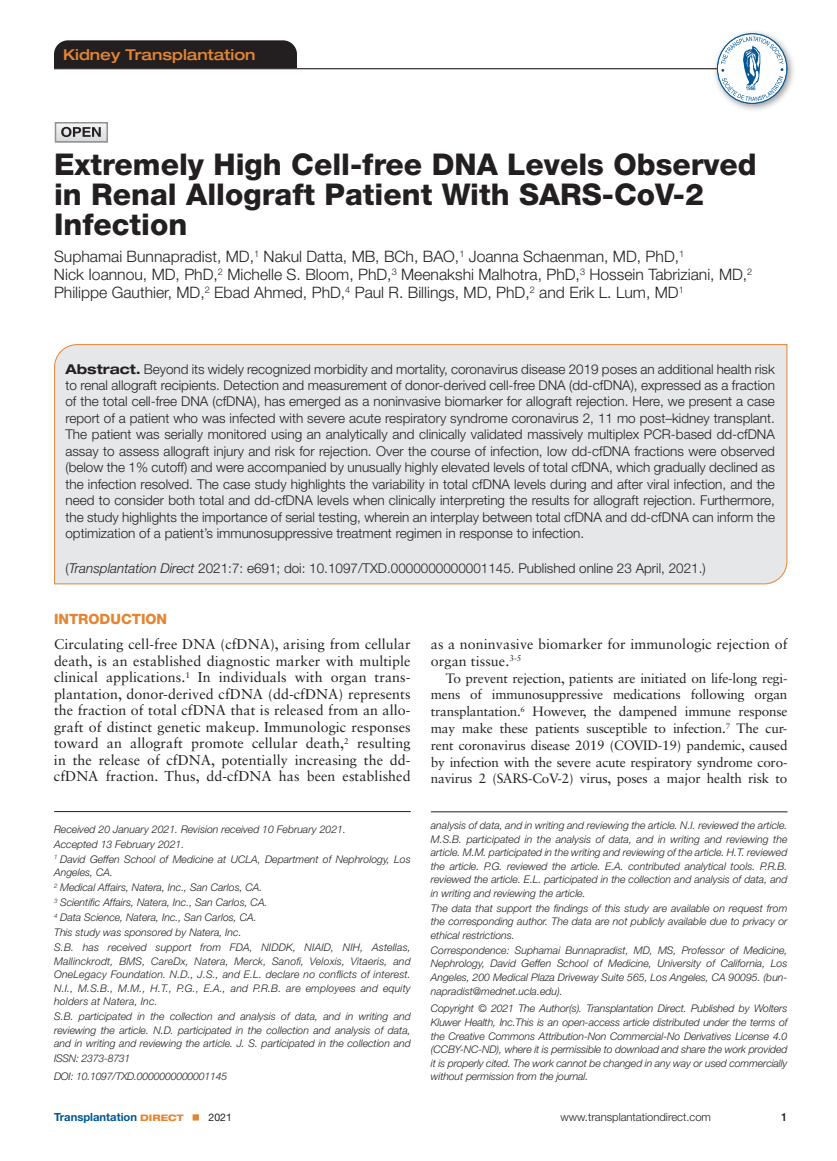
<style>
.page{position:relative;width:837px;height:1161px;background:#fff}
.page>*{position:absolute;margin:0;border:0;box-sizing:border-box;transform-origin:0 0}
.t1{font:800 30px/30px "Helvetica Neue LT Std";color:#231f20}
.t2{font:300 15.75px/18px "Helvetica Neue LT Std";color:#231f20}
.t3{font:500 expanded 15px "Helvetica Neue LT Std";color:#e38634}
.t4{font:14.25px/16.5px "Sabon LT Std";letter-spacing:.005em;color:#231f20;text-align:justify}
.t5{font:800 14.25px "Helvetica Neue LT Std";color:#e38634}
.t6{font:300 13.5px/16.5px "Helvetica Neue LT Std";color:#231f20;text-align:justify}
.t7{font:13.5px/16.8px "Sabon LT Std";letter-spacing:-.015em;color:#231f20;text-align:justify}
.t8{font:300 11.25px "Helvetica Neue LT Std";color:#231f20}
.t9{font:700 11.25px "Helvetica Neue LT Std";color:#005595}
.t10{font:500 11.25px "Helvetica Neue LT Std";color:#231f20}
.t11{font:italic 300 10.5px/13.5px "Helvetica Neue LT Std";color:#231f20;text-align:justify}
.t12{font:italic 300 10.5px/18px "Helvetica Neue LT Std";letter-spacing:-.02em;color:#231f20}
.t13{font:10.5px "Helvetica Neue LT Std";color:#231f20}
.s1{font-weight:700;font-stretch:expanded}
.s2{font-style:italic}
.s3{font-weight:800;font-stretch:expanded;font-size:9px;color:#e38634}
</style>
<div class="page">
<div style="left:193px;top:1114px;width:6px;height:7px;background:#e38634"></div>
<hr style="left:54px;top:68px;width:734px;height:1px;background:#231f20">
<img style="left:58px;top:125px;width:47px;height:15px">
<div style="left:55px;top:122px;width:53px;height:21px;border:2px solid #909295"></div>
<svg style="left:61px;top:127px;width:40px;height:10px"></svg>
<hr style="left:54px;top:811px;width:357px;height:1px;background:#231f20">
<div style="left:54px;top:40px;width:243px;height:28px;background:#231f20"></div>
<div style="left:54px;top:344px;width:734px;height:241px;background:#e6e7e9"></div>
<hr style="left:431px;top:811px;width:357px;height:1px;background:#231f20">
<div style="left:713px;top:29px;width:83px;height:84px;background:#231f20;opacity:.45"></div>
<svg style="left:717px;top:34px;width:70px;height:69px"></svg>
<svg style="left:721px;top:37px;width:62px;height:64px"></svg>
<div style="left:717px;top:33px;width:70px;height:71px;border:1px solid #005595;border-radius:50%"></div>
<h3 class="t3" style="left:63px;top:45px;width:194px">Kidney Transplantation</h3>
<h1 class="t1" style="left:54px;top:150px;width:704px">Extremely High Cell-free DNA Levels Observed in Renal Allograft Patient With SARS-CoV-2<br>Infection</h1>
<p class="t2" style="left:54px;top:247px;width:700px">Suphamai Bunnapradist, MD,<sup>1</sup> Nakul Datta, MB, BCh, BAO,<sup>1</sup> Joanna Schaenman, MD, PhD,<sup>1<br></sup>Nick Ioannou, MD, PhD,<sup>2</sup> Michelle S. Bloom, PhD,<sup>3</sup> Meenakshi Malhotra, PhD,<sup>3</sup> Hossein Tabriziani, MD,<sup>2<br></sup>Philippe Gauthier, MD,<sup>2</sup> Ebad Ahmed, PhD,<sup>4</sup> Paul R. Billings, MD, PhD,<sup>2</sup> and Erik L. Lum, MD<sup>1</sup></p>
<p class="t6" style="left:65px;top:360px;width:711px"><span class="s1">Abstract.</span> Beyond its widely recognized morbidity and mortality, coronavirus disease 2019 poses an additional health risk to renal allograft recipients. Detection and measurement of donor-derived cell-free DNA (dd-cfDNA), expressed as a fraction of the total cell-free DNA (cfDNA), has emerged as a noninvasive biomarker for allograft rejection. Here, we present a case report of a patient who was infected with severe acute respiratory syndrome coronavirus 2, 11 mo post–kidney transplant.<br>The patient was serially monitored using an analytically and clinically validated massively multiplex PCR-based dd-cfDNA assay to assess allograft injury and risk for rejection. Over the course of infection, low dd-cfDNA fractions were observed (below the 1% cutoff) and were accompanied by unusually highly elevated levels of total cfDNA, which gradually declined as the infection resolved. The case study highlights the variability in total cfDNA levels during and after viral infection, and the need to consider both total and dd-cfDNA levels when clinically interpreting the results for allograft rejection. Furthermore, the study highlights the importance of serial testing, wherein an interplay between total cfDNA and dd-cfDNA can inform the optimization of a patient’s immunosuppressive treatment regimen in response to infection.</p>
<p class="t6" style="left:65px;top:560px;width:642px">(<span class="s2">Transplantation Direct</span> 2021:7: e691; doi: 10.1097/TXD.0000000000001145. Published online 23 April, 2021.)</p>
<h3 class="t5" style="left:54px;top:610px;width:115px">INTRODUCTION</h3>
<p class="t4" style="left:54px;top:636px;width:358px">Circulating cell-free DNA (cfDNA), arising from cellular death, is an established diagnostic marker with multiple clinical applications.<sup>1</sup> In individuals with organ trans&shy;plantation, donor-derived cfDNA (dd-cfDNA) represents the fraction of total cfDNA that is released from an allo&shy;graft of distinct genetic makeup. Immunologic responses toward an allograft promote cellular death,<sup>2</sup> resulting in the release of cfDNA, potentially increasing the dd&shy;cfDNA fraction. Thus, dd-cfDNA has been established</p>
<h3 class="t4" style="left:431px;top:636px;width:358px">as a noninvasive biomarker for immunologic rejection of organ tissue.<sup>3-5</sup></h3>
<p class="t7" style="left:431px;top:669px;width:358px;text-indent:15px">To prevent rejection, patients are initiated on life-long regi&shy;mens of immunosuppressive medications following organ transplantation.<sup>6</sup> However, the dampened immune response may make these patients susceptible to infection.<sup>7</sup> The cur&shy;rent coronavirus disease 2019 (COVID-19) pandemic, caused by infection with the severe acute respiratory syndrome coro&shy;navirus 2 (SARS-CoV-2) virus, poses a major health risk to</p>
<p class="t11" style="left:54px;top:822px;width:358px;line-height:15px;text-align:left">Received 20 January 2021. Revision received 10 February 2021.<br>Accepted 13 February 2021.<br><sup>1</sup> David Geffen School of Medicine at UCLA, Department of Nephrology, Los</p>
<p class="t11" style="left:54px;top:865px;width:358px;line-height:15px;text-align:left">Angeles, CA.<br><sup>2</sup> Medical Affairs, Natera, Inc., San Carlos, CA.<br><sup>3</sup> Scientific Affairs, Natera, Inc., San Carlos, CA.<br><sup>4</sup> Data Science, Natera, Inc., San Carlos, CA.<br>This study was sponsored by Natera, Inc.<br>S.B. has received support from FDA, NIDDK, NIAID, NIH, Astellas,</p>
<p class="t11" style="left:54px;top:954px;width:358px">Mallinckrodt, BMS, CareDx, Natera, Merck, Sanofi, Veloxis, Vitaeris, and OneLegacy Foundation. N.D., J.S., and E.L. declare no conflicts of interest.<br>N.I., M.S.B., M.M., H.T., P.G., E.A., and P.R.B. are employees and equity holders at Natera, Inc.</p>
<p class="t11" style="left:54px;top:1010px;width:358px">S.B. participated in the collection and analysis of data, and in writing and reviewing the article. N.D. participated in the collection and analysis of data, and in writing and reviewing the article. J. S. participated in the collection and</p>
<p class="t12" style="left:54px;top:1049px;width:175px">ISSN: 2373-8731<br>DOI: 10.1097/TXD.0000000000001145</p>
<p class="t11" style="left:431px;top:819px;width:358px">analysis of data, and in writing and reviewing the article. N.I. reviewed the article.<br>M.S.B. participated in the analysis of data, and in writing and reviewing the article. M.M. participated in the writing and reviewing of the article. H.T. reviewed the article. P.G. reviewed the article. E.A. contributed analytical tools. P.R.B. reviewed the article. E.L. participated in the collection and analysis of data, and in writing and reviewing the article.</p>
<p class="t11" style="left:431px;top:901px;width:358px">The data that support the findings of this study are available on request from the corresponding author. The data are not publicly available due to privacy or ethical restrictions.</p>
<p class="t11" style="left:431px;top:943px;width:358px">Correspondence: Suphamai Bunnapradist, MD, MS, Professor of Medicine, Nephrology, David Geffen School of Medicine, University of California, Los Angeles, 200 Medical Plaza Driveway Suite 565, Los Angeles, CA 90095. (bun&shy;napradist@mednet.ucla.edu).</p>
<p class="t11" style="left:431px;top:1002px;width:358px">Copyright © 2021 The Author(s). Transplantation Direct. Published by Wolters Kluwer Health, Inc.This is an open-access article distributed under the terms of the Creative Commons Attribution-Non Commercial-No Derivatives License 4.0 (CCBY-NC-ND), where it is permissible to download and share the work provided it is properly cited. The work cannot be changed in any way or used commercially without permission from the journal.</p>
<p class="t9" style="left:54px;top:1110px;width:131px">Transplantation <span class="s3">DIRECT</span></p>
<p class="t13" style="left:209px;top:1111px;width:25px">2021</p>
<p class="t8" style="left:561px;top:1110px;width:152px">www.transplantationdirect.com</p>
<p class="t10" style="left:781px;top:1110px;width:8px">1</p>
</div>
